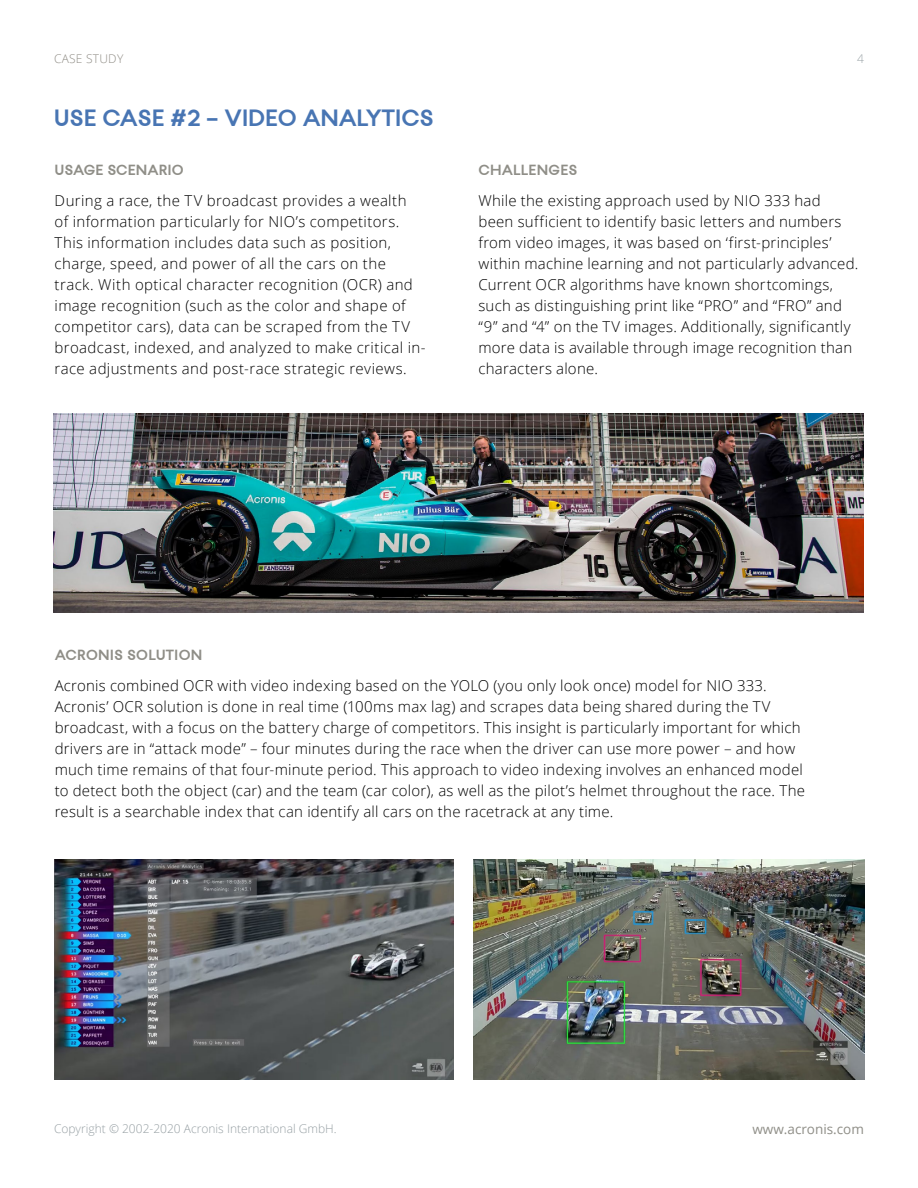
<style>
.page{position:relative;width:918px;height:1188px;background:#fff}
.page>*{position:absolute;margin:0;border:0;box-sizing:border-box;transform-origin:0 0}
.t1{font:700 24px "Acronis";color:#4875b3}
.t2{font:300 15px/21px "Open Sans";letter-spacing:.015em;color:#000}
.t3{font:700 15px "Acronis";letter-spacing:.015em;color:#8f8e87}
.t4{font:13.5px "Open Sans";color:#8f8e87}
.t5{font:300 12px "Open Sans";color:#97a0a4}
.t6{font:300 12px "Open Sans";letter-spacing:.02em;color:#918e87}
</style>
<div class="page">
<img style="left:55px;top:860px;width:398px;height:219px">
<img style="left:474px;top:860px;width:390px;height:219px">
<img style="left:54px;top:414px;width:810px;height:198px">
<p class="t6" style="left:54px;top:51px;width:71px">CASE STUDY</p>
<h1 class="t1" style="left:54px;top:103px;width:382px">USE CASE #2 – VIDEO ANALYTICS</h1>
<p class="t3" style="left:55px;top:160px;width:130px">USAGE SCENARIO</p>
<p class="t2" style="left:55px;top:190px;width:373px">During a race, the TV broadcast provides a wealth<br>of information particularly for NIO’s competitors.<br>This information includes data such as position, charge, speed, and power of all the cars on the track. With optical character recognition (OCR) and image recognition (such as the color and shape of competitor cars), data can be scraped from the TV broadcast, indexed, and analyzed to make critical in&shy;race adjustments and post-race strategic reviews.</p>
<p class="t5" style="left:857px;top:51px;width:8px">4</p>
<p class="t3" style="left:478px;top:160px;width:100px">CHALLENGES</p>
<p class="t2" style="left:478px;top:190px;width:381px">While the existing approach used by NIO 333 had been sufficient to identify basic letters and numbers from video images, it was based on ‘first-principles’ within machine learning and not particularly advanced.<br>Current OCR algorithms have known shortcomings, such as distinguishing print like “PRO” and “FRO” and “9” and “4” on the TV images. Additionally, significantly more data is available through image recognition than characters alone.</p>
<p class="t3" style="left:55px;top:645px;width:149px">ACRONIS SOLUTION</p>
<p class="t2" style="left:55px;top:675px;width:752px">Acronis combined OCR with video indexing based on the YOLO (you only look once) model for NIO 333.<br>Acronis’ OCR solution is done in real time (100ms max lag) and scrapes data being shared during the TV broadcast, with a focus on the battery charge of competitors. This insight is particularly important for which drivers are in “attack mode” – four minutes during the race when the driver can use more power – and how much time remains of that four-minute period. This approach to video indexing involves an enhanced model to detect both the object (car) and the team (car color), as well as the pilot’s helmet throughout the race. The result is a searchable index that can identify all cars on the racetrack at any time.</p>
<p class="t5" style="left:54px;top:1120px;width:284px">Copyright © 2002-2020 Acronis International GmbH.</p>
<p class="t4" style="left:752px;top:1120px;width:113px">www.acronis.com</p>
</div>
